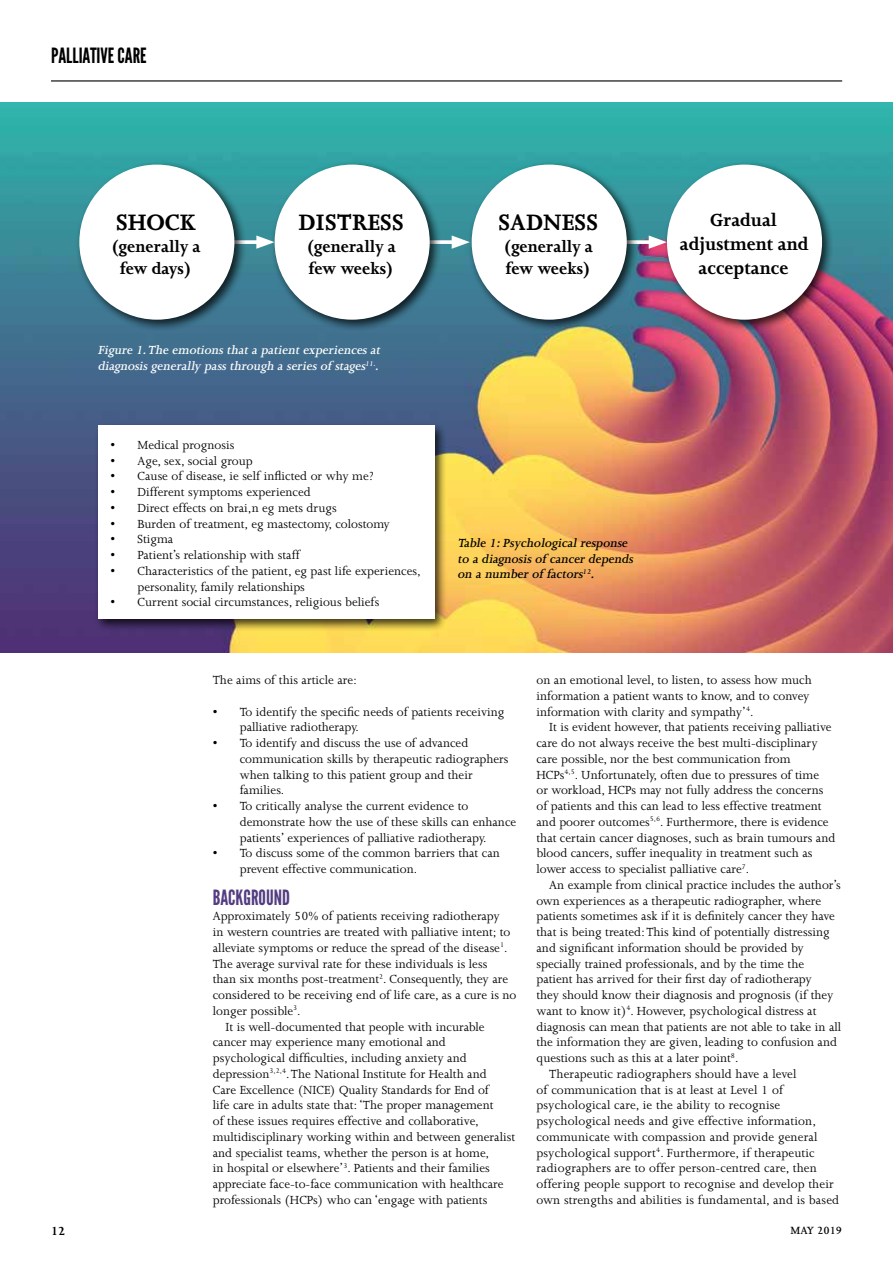
<style>
.page{position:relative;width:893px;height:1263px;background:#fff}
.page>*{position:absolute;margin:0;border:0;box-sizing:border-box;transform-origin:0 0}
.t1{font:700 25.65px "Joanna";color:#000}
.t2{font:21px "League Gothic";color:#000}
.t3{font:21px "League Gothic";color:#533c81}
.t4{font:700 20.1px/24.2px "Joanna";color:#000;text-align:center}
.t5{font:700 18.3px/21.9px "Joanna";color:#000}
.t6{font:13.5px/15.8px "Joanna";color:#000}
.t7{font:italic 600 13.5px/15.8px "Joanna";color:#fff}
.t8{font:italic 600 13.5px/15.8px "Joanna";color:#000}
.t9{font:700 13.5px "Joanna";color:#000}
.t10{font:600 12px "Joanna";color:#000}
</style>
<div class="page">
<img style="left:0;top:102px;width:893px;height:551px">
<svg style="left:246px;top:240px;width:10px;height:4px"></svg>
<svg style="left:256px;top:235px;width:15px;height:14px"></svg>
<hr style="left:51px;top:80px;width:791px;height:2px;background:#000">
<div style="left:75px;top:161px;width:171px;height:171px;background:#000;opacity:.75"></div>
<div style="left:79px;top:165px;width:155px;height:155px;background:#fff;border-radius:50%"></div>
<svg style="left:442px;top:240px;width:10px;height:4px"></svg>
<svg style="left:452px;top:235px;width:16px;height:14px"></svg>
<div style="left:271px;top:161px;width:171px;height:171px;background:#000;opacity:.75"></div>
<div style="left:275px;top:165px;width:155px;height:155px;background:#fff;border-radius:50%"></div>
<svg style="left:639px;top:240px;width:10px;height:4px"></svg>
<svg style="left:649px;top:235px;width:14px;height:14px"></svg>
<div style="left:468px;top:161px;width:171px;height:171px;background:#000;opacity:.75"></div>
<div style="left:472px;top:165px;width:155px;height:155px;background:#fff;border-radius:50%"></div>
<div style="left:663px;top:161px;width:171px;height:171px;background:#000;opacity:.75"></div>
<div style="left:667px;top:165px;width:155px;height:155px;background:#fff;border-radius:50%"></div>
<div style="left:94px;top:422px;width:352px;height:209px;background:#000;opacity:.75"></div>
<div style="left:98px;top:426px;width:336px;height:193px;background:#fff"></div>
<h2 class="t2" style="left:51px;top:43px;width:97px">PALLIATIVE CARE</h2>
<h1 class="t1" style="left:116px;top:208px;width:82px">SHOCK</h1>
<h3 class="t5" style="left:111px;top:235px;width:91px;text-align:center">(generally a few days)</h3>
<h1 class="t1" style="left:298px;top:208px;width:107px">DISTRESS</h1>
<h3 class="t5" style="left:306px;top:235px;width:91px">(generally a few weeks)</h3>
<p class="t7" style="left:98px;top:342px;width:286px">Figure 1.The emotions that a patient experiences at diagnosis generally pass through a series of stages<sup>11.</sup>.</p>
<p class="t6" style="left:111px;top:437px;width:125px">• Medical prognosis</p>
<p class="t6" style="left:111px;top:453px;width:144px">• Age, sex, social group</p>
<p class="t6" style="left:111px;top:468px;width:265px">• Cause of disease, ie self inflicted or why me?</p>
<p class="t6" style="left:111px;top:484px;width:202px">• Different symptoms experienced</p>
<p class="t6" style="left:111px;top:500px;width:228px">• Direct effects on brai,n eg mets drugs</p>
<p class="t6" style="left:111px;top:516px;width:281px">• Burden of treatment, eg mastectomy, colostomy</p>
<p class="t6" style="left:111px;top:531px;width:64px">• Stigma</p>
<p class="t6" style="left:111px;top:547px;width:191px">• Patient’s relationship with staff</p>
<p class="t6" style="left:138px;top:563px;width:285px;text-indent:-27px">• Characteristics of the patient, eg past life experiences, personality, family relationships</p>
<p class="t6" style="left:111px;top:594px;width:270px">• Current social circumstances, religious beliefs</p>
<h1 class="t1" style="left:498px;top:208px;width:101px">SADNESS</h1>
<h3 class="t5" style="left:503px;top:235px;width:91px">(generally a few weeks)</h3>
<p class="t8" style="left:458px;top:535px;width:180px">Table 1:Psychological response to a diagnosis of cancer depends on a number of factors<sup>12</sup>.</p>
<h3 class="t4" style="left:680px;top:207px;width:130px">Gradual adjustment and acceptance</h3>
<p class="t6" style="left:213px;top:672px;width:146px">The aims of this article are:</p>
<p class="t6" style="left:240px;top:704px;width:266px;text-indent:-27px">• To identify the specific needs of patients receiving palliative radiotherapy.</p>
<p class="t6" style="left:240px;top:735px;width:270px;text-indent:-27px">• To identify and discuss the use of advanced communication skills by therapeutic radiographers when talking to this patient group and their families.</p>
<p class="t6" style="left:240px;top:798px;width:278px;text-indent:-27px">• To critically analyse the current evidence to demonstrate how the use of these skills can enhance patients’ experiences of palliative radiotherapy.</p>
<p class="t6" style="left:240px;top:846px;width:262px;text-indent:-27px">• To discuss some of the common barriers that can prevent effective communication.</p>
<h2 class="t3" style="left:213px;top:885px;width:79px">BACKGROUND</h2>
<p class="t6" style="left:213px;top:908px;width:288px">Approximately 50% of patients receiving radiotherapy</p>
<p class="t6" style="left:213px;top:924px;width:299px">in western countries are treated with palliative intent; to</p>
<p class="t6" style="left:213px;top:940px;width:296px">alleviate symptoms or reduce the spread of the disease<sup>1</sup>.</p>
<p class="t6" style="left:213px;top:956px;width:276px">The average survival rate for these individuals is less</p>
<p class="t6" style="left:213px;top:971px;width:297px">than six months post-treatment<sup>2</sup>. Consequently, they are</p>
<p class="t6" style="left:213px;top:987px;width:305px">considered to be receiving end of life care, as a cure is no</p>
<p class="t6" style="left:213px;top:1003px;width:89px">longer possible<sup>3</sup>.</p>
<p class="t6" style="left:226px;top:1019px;width:261px">It is well-documented that people with incurable</p>
<p class="t6" style="left:213px;top:1034px;width:234px">cancer may experience many emotional and</p>
<p class="t6" style="left:213px;top:1050px;width:255px">psychological difficulties, including anxiety and</p>
<p class="t6" style="left:213px;top:1066px;width:275px">depression<sup>3,2,4</sup>. The National Institute for Health and</p>
<p class="t6" style="left:213px;top:1082px;width:278px">Care Excellence (NICE) Quality Standards for End of</p>
<p class="t6" style="left:213px;top:1097px;width:282px">life care in adults state that: ‘The proper management</p>
<p class="t6" style="left:213px;top:1113px;width:268px">of these issues requires effective and collaborative,</p>
<p class="t6" style="left:213px;top:1129px;width:304px">multidisciplinary working within and between generalist</p>
<p class="t6" style="left:213px;top:1145px;width:278px">and specialist teams, whether the person is at home,</p>
<p class="t6" style="left:213px;top:1160px;width:279px">in hospital or elsewhere’<sup>3</sup>. Patients and their families</p>
<p class="t6" style="left:213px;top:1176px;width:292px">appreciate face-to-face communication with healthcare</p>
<p class="t6" style="left:213px;top:1192px;width:276px">professionals (HCPs) who can ‘engage with patients</p>
<p class="t6" style="left:536px;top:672px;width:277px">on an emotional level, to listen, to assess how much information a patient wants to know, and to convey information with clarity and sympathy’<sup>4</sup>.</p>
<p class="t6" style="left:536px;top:719px;width:300px;text-indent:13px">It is evident however, that patients receiving palliative care do not always receive the best multi-disciplinary care possible, nor the best communication from HCPs<sup>4,5</sup>. Unfortunately, often due to pressures of time<br>or workload, HCPs may not fully address the concerns of patients and this can lead to less effective treatment and poorer outcomes<sup>5,6</sup>. Furthermore, there is evidence that certain cancer diagnoses, such as brain tumours and blood cancers, suffer inequality in treatment such as lower access to specialist palliative care<sup>7</sup>.</p>
<p class="t6" style="left:549px;top:877px;width:293px">An example from clinical practice includes the author’s</p>
<p class="t6" style="left:536px;top:893px;width:286px">own experiences as a therapeutic radiographer, where</p>
<p class="t6" style="left:536px;top:908px;width:300px">patients sometimes ask if it is definitely cancer they have</p>
<p class="t6" style="left:536px;top:924px;width:295px">that is being treated: This kind of potentially distressing</p>
<p class="t6" style="left:536px;top:940px;width:269px">and significant information should be provided by</p>
<p class="t6" style="left:536px;top:956px;width:269px">specially trained professionals, and by the time the</p>
<p class="t6" style="left:536px;top:971px;width:277px">patient has arrived for their first day of radiotherapy</p>
<p class="t6" style="left:536px;top:987px;width:298px">they should know their diagnosis and prognosis (if they</p>
<p class="t6" style="left:536px;top:1003px;width:281px">want to know it)<sup>4</sup>. However, psychological distress at</p>
<p class="t6" style="left:536px;top:1019px;width:306px">diagnosis can mean that patients are not able to take in all</p>
<p class="t6" style="left:536px;top:1034px;width:302px">the information they are given, leading to confusion and</p>
<p class="t6" style="left:536px;top:1050px;width:203px">questions such as this at a later point<sup>8</sup>.</p>
<p class="t6" style="left:549px;top:1066px;width:249px">Therapeutic radiographers should have a level</p>
<p class="t6" style="left:536px;top:1082px;width:248px">of communication that is at least at Level 1 of</p>
<p class="t6" style="left:536px;top:1097px;width:245px">psychological care, ie the ability to recognise</p>
<p class="t6" style="left:536px;top:1113px;width:281px">psychological needs and give effective information,</p>
<p class="t6" style="left:536px;top:1129px;width:282px">communicate with compassion and provide general</p>
<p class="t6" style="left:536px;top:1145px;width:280px">psychological support<sup>4</sup>. Furthermore, if therapeutic</p>
<p class="t6" style="left:536px;top:1160px;width:282px">radiographers are to offer person-centred care, then</p>
<p class="t6" style="left:536px;top:1176px;width:299px">offering people support to recognise and develop their</p>
<p class="t6" style="left:536px;top:1192px;width:304px">own strengths and abilities is fundamental, and is based</p>
<p class="t9" style="left:51px;top:1223px;width:16px">12</p>
<p class="t10" style="left:790px;top:1223px;width:53px">MAY 2019</p>
</div>
